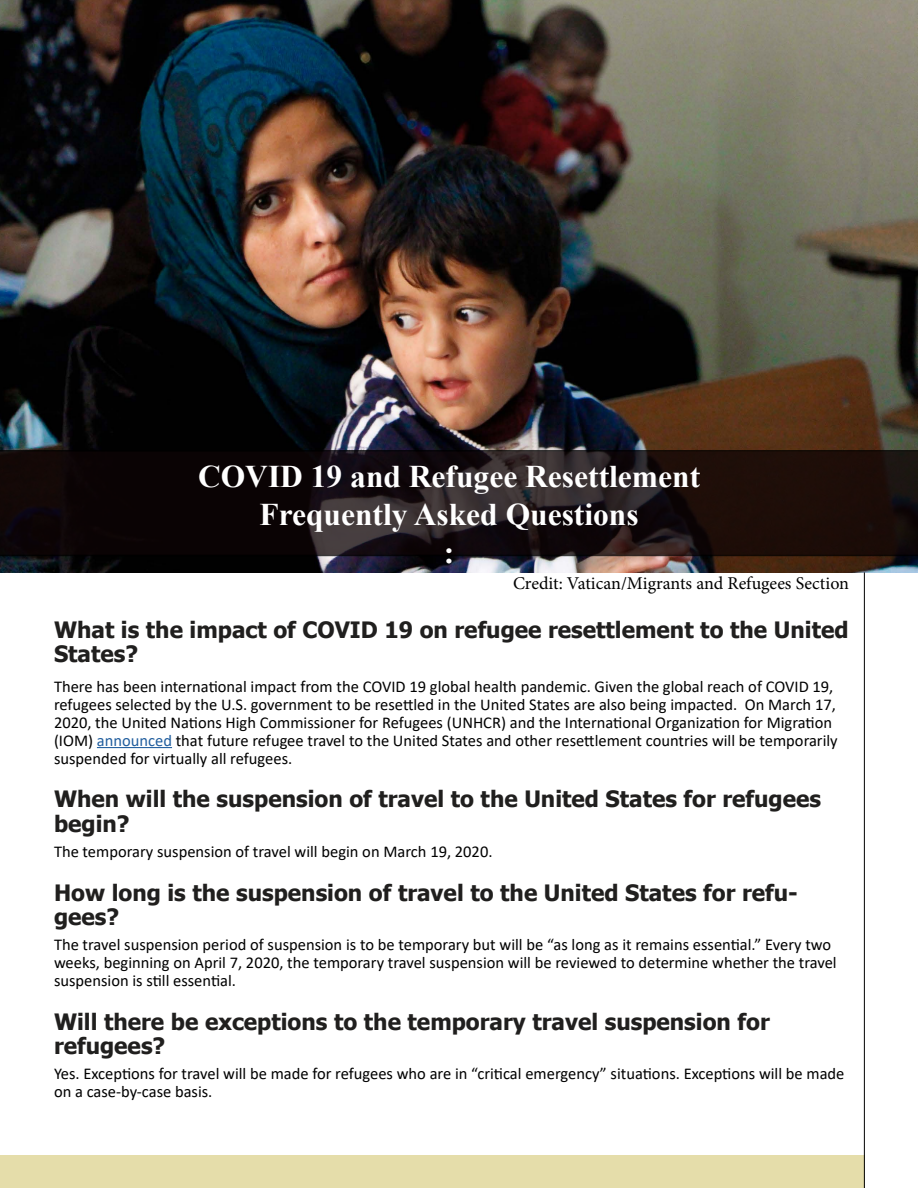
<style>
.page{position:relative;width:918px;height:1188px;background:#fff}
.page>*{position:absolute;margin:0;border:0;box-sizing:border-box;transform-origin:0 0}
.t1{font:700 31.5px/37.8px "Times New Roman";color:#fff;text-align:center}
.t2{font:700 22.5px/24.3px "Tahoma";color:#201f1e}
.t3{font:18px "Minion Pro";color:#000}
.t4{font:16.5px/17.9px "Calibri";color:#000}
.s1{color:#215e9e}
</style>
<div class="page">
<div style="left:0;top:1156px;width:864px;height:32px;background:#e5ddaa"></div>
<img style="left:0;top:0;width:918px;height:573px">
<hr style="left:864px;top:572px;width:1px;height:616px;background:#000">
<svg style="left:0;top:450px;width:918px;height:106px;background:#191010"></svg>
<hr style="left:97px;top:747px;width:75px;height:1px;background:#215e9e">
<h1 class="t1" style="left:198px;top:457px;width:504px">COVID 19 and Refugee Resettlement<br>Frequently Asked Questions<br>:</h1>
<p class="t3" style="left:513px;top:571px;width:338px">Credit: Vatican/Migrants and Refugees Section</p>
<h2 class="t2" style="left:54px;top:619px;width:796px">What is the impact of COVID 19 on refugee resettlement to the United<br>States?</h2>
<p class="t4" style="left:54px;top:677px;width:785px">There has been international impact from the COVID 19 global health pandemic. Given the global reach of COVID 19, refugees selected by the U.S. government to be resettled in the United States are also being impacted. On March 17, 2020, the United Nations High Commissioner for Refugees (UNHCR) and the International Organization for Migration (IOM) <span class="s1">announced</span> that future refugee travel to the United States and other resettlement countries will be temporarily suspended for virtually all refugees.</p>
<h2 class="t2" style="left:54px;top:788px;width:769px">When will the suspension of travel to the United States for refugees begin?</h2>
<p class="t4" style="left:54px;top:842px;width:440px">The temporary suspension of travel will begin on March 19, 2020.</p>
<h2 class="t2" style="left:54px;top:881px;width:745px">How long is the suspension of travel to the United States for refu&shy;gees?</h2>
<p class="t4" style="left:54px;top:935px;width:784px">The travel suspension period of suspension is to be temporary but will be “as long as it remains essential.” Every two weeks, beginning on April 7, 2020, the temporary travel suspension will be reviewed to determine whether the travel suspension is still essential.</p>
<h2 class="t2" style="left:54px;top:1010px;width:717px">Will there be exceptions to the temporary travel suspension for refugees?</h2>
<p class="t4" style="left:54px;top:1064px;width:792px">Yes. Exceptions for travel will be made for refugees who are in “critical emergency” situations. Exceptions will be made on a case-by-case basis.</p>
</div>
